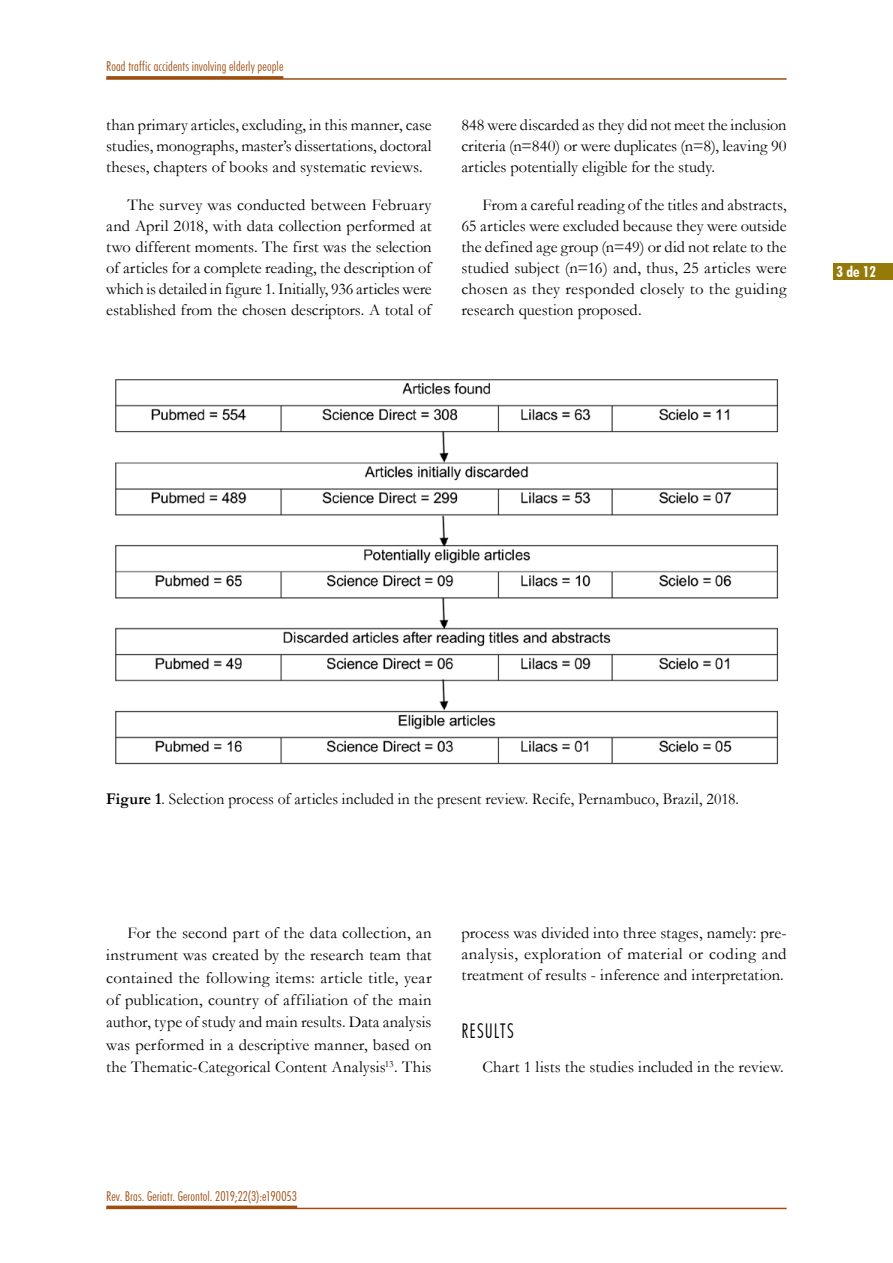
<style>
.page{position:relative;width:893px;height:1263px;background:#fff}
.page>*{position:absolute;margin:0;border:0;box-sizing:border-box;transform-origin:0 0}
.t1{font:300 condensed 20.25px "Futura BT";letter-spacing:.065em;color:#000;scale:.9 1}
.t2{font:16.5px/21px "Garamond";color:#000;text-align:justify}
.t3{font:16.5px "Garamond";color:#000;scale:.95 1}
.t4{font:700 condensed 15px "Futura BT";color:#fff}
.t5{font:300 condensed 13.5px "Futura BT";letter-spacing:.01em;color:#9e4e11}
.s1{font-weight:700}
</style>
<div class="page">
<div style="left:833px;top:263px;width:60px;height:17px;background:#957909"></div>
<hr style="left:106px;top:78px;width:681px;height:2px;background:#9e4e11">
<hr style="left:106px;top:76px;width:177px;height:3px;background:#9e4e11">
<hr style="left:106px;top:1208px;width:681px;height:1px;background:#9e4e11">
<hr style="left:106px;top:1205px;width:191px;height:3px;background:#9e4e11">
<img style="left:115px;top:379px;width:664px;height:386px">
<p class="t5" style="left:106px;top:58px;width:179px">Road traffic accidents involving elderly people</p>
<p class="t2" style="left:106px;top:114px;width:327px">than primary articles, excluding, in this manner, case studies, monographs, master’s dissertations, doctoral theses, chapters of books and systematic reviews.</p>
<p class="t2" style="left:106px;top:194px;width:327px;text-indent:21px">The survey was conducted between February and April 2018, with data collection performed at two different moments. The first was the selection of articles for a complete reading, the description of which is detailed in figure 1. Initially, 936 articles were established from the chosen descriptors. A total of</p>
<p class="t2" style="left:461px;top:114px;width:327px">848 were discarded as they did not meet the inclusion criteria (n=840) or were duplicates (n=8), leaving 90 articles potentially eligible for the study.</p>
<p class="t2" style="left:461px;top:194px;width:327px;text-indent:21px">From a careful reading of the titles and abstracts, 65 articles were excluded because they were outside the defined age group (n=49) or did not relate to the studied subject (n=16) and, thus, 25 articles were chosen as they responded closely to the guiding research question proposed.</p>
<p class="t4" style="left:836px;top:262px;width:41px">3 de 12</p>
<p class="t3" style="left:106px;top:787px;width:668px"><span class="s1">Figure 1</span>. Selection process of articles included in the present review. Recife, Pernambuco, Brazil, 2018.</p>
<p class="t2" style="left:106px;top:921px;width:327px;line-height:22.4px;text-indent:21px">For the second part of the data collection, an instrument was created by the research team that contained the following items: article title, year of publication, country of affiliation of the main author, type of study and main results. Data analysis was performed in a descriptive manner, based on the Thematic-Categorical Content Analysis<sup>13</sup>. This</p>
<p class="t2" style="left:461px;top:922px;width:327px">process was divided into three stages, namely: pre&shy;analysis, exploration of material or coding and treatment of results - inference and interpretation.</p>
<p class="t1" style="left:461px;top:1019px;width:60px">RESULTS</p>
<p class="t2" style="left:483px;top:1056px;width:303px">Chart 1 lists the studies included in the review.</p>
<p class="t5" style="left:106px;top:1188px;width:192px">Rev. Bras. Geriatr. Gerontol. 2019;22(3):e190053</p>
</div>
